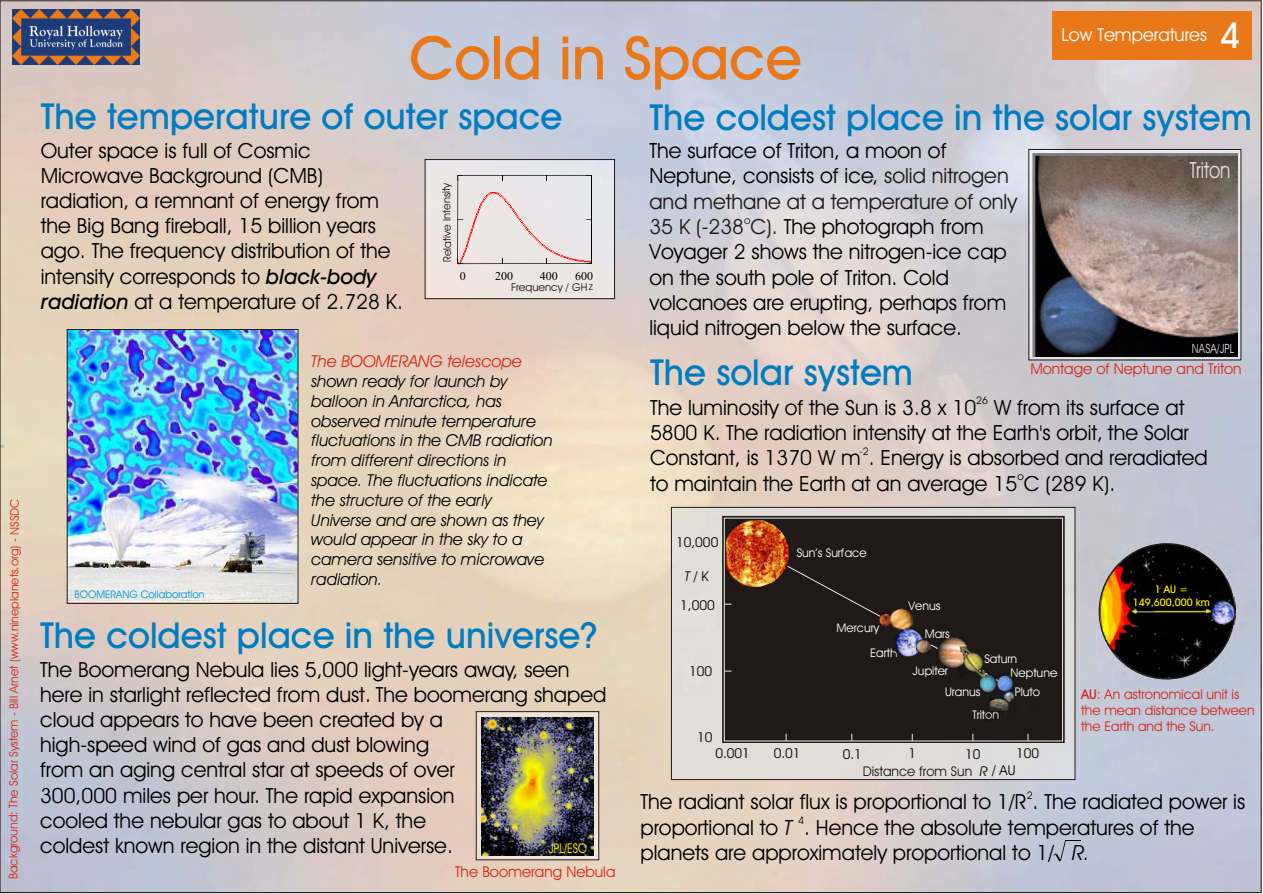
<style>
.page{position:relative;width:1263px;height:894px;background:#fff}
.page>*{position:absolute;margin:0;border:0;box-sizing:border-box;transform-origin:0 0}
.t1{font:60px "Avant Garde Md BT";color:#e8781a}
.t2{font:36px "Avant Garde Md BT";color:#007dc2}
.t3{font:22.35px "Avant Garde Bk BT";color:#dedede;scale:.83 1}
.t4{font:21px/25.2px "Avant Garde Bk BT";color:#000}
.t5{font:21px "Avant Garde Bk BT";color:#1f1a17}
.t6{font:18px "Avant Garde Bk BT";color:#fff}
.t7{font:italic 16.5px/19.8px "Avant Garde Bk BT";color:#000}
.t8{font:italic 16.5px "Avant Garde Bk BT";color:#d9261c}
.t9{font:15px "Avant Garde Bk BT";color:#d9261c}
.t10{font:13.65px "Avant Garde Bk BT";color:#000}
.t11{font:italic 13.65px "Avant Garde Bk BT";color:#000}
.t12{font:13.5px/16.2px "Avant Garde Bk BT";color:#d9261c}
.t13{font:13.5px "Avant Garde Bk BT";color:#1f1a17}
.t14{font:13.5px "Avant Garde Bk BT";color:#fff500;scale:.83 1}
.t15{font:12.75px "Avant Garde Bk BT";color:#dedede;scale:.83 1}
.t16{font:12px "Avant Garde Bk BT";color:#fff}
.t17{font:12px "Avant Garde Bk BT";letter-spacing:-.005em;color:#d9261c}
.t18{font:12px "Times New Roman";color:#000}
.t19{font:10.8px "Avant Garde Bk BT";color:#1f1a17}
.t20{font:10.5px "Avant Garde Bk BT";color:#0094de}
.t21{font:10.5px/12.6px "Avant Garde Md BT";color:#fff500;text-align:center}
.t22{font:10.5px "Avant Garde Bk BT";color:#000}
.t23{font:10.5px "Avant Garde Bk BT";color:#1f1a17}
.s1{font-family:"Avant Garde Md BT";font-size:36px}
.s2{font-family:"Avant Garde Md BT";font-style:italic}
.s3{color:#383633}
.s4{color:#1f1a17}
.s5{font-style:normal}
.s6{font-style:italic;font-size:13.65px;color:#000}
.s7{font-size:13.65px;color:#000}
.s8{font-family:"Avant Garde Md BT"}
.s9{font-style:italic}
</style>
<div class="page">
<img style="left:2px;top:2px;width:1258px;height:889px">
<svg style="left:1053px;top:840px;width:28px;height:21px"></svg>
<img style="left:69px;top:331px;width:227px;height:271px">
<div style="left:67px;top:329px;width:231px;height:275px;border:1px solid #1f1a17"></div>
<img style="left:478px;top:713px;width:119px;height:145px">
<div style="left:476px;top:711px;width:123px;height:149px;border:1px solid #1f1a17"></div>
<img style="left:481px;top:718px;width:112px;height:138px">
<img style="left:427px;top:161px;width:186px;height:136px">
<div style="left:425px;top:159px;width:190px;height:140px;border:1px solid #1f1a17"></div>
<img style="left:1031px;top:151px;width:208px;height:207px">
<img style="left:1032px;top:153px;width:205px;height:203px">
<img style="left:1099px;top:544px;width:136px;height:136px">
<img style="left:1209px;top:601px;width:26px;height:24px">
<img style="left:673px;top:509px;width:400px;height:269px">
<div style="left:671px;top:507px;width:404px;height:273px;border:1px solid #1f1a17"></div>
<div style="left:723px;top:516px;width:341px;height:227px;background:#1f1a17;border:1px solid #1f1a17"></div>
<svg style="left:789px;top:566px;width:222px;height:108px"></svg>
<img style="left:979px;top:678px;width:7px;height:15px">
<img style="left:879px;top:613px;width:11px;height:13px">
<img style="left:890px;top:608px;width:22px;height:22px">
<img style="left:937px;top:636px;width:31px;height:31px">
<img style="left:893px;top:629px;width:30px;height:27px">
<img style="left:917px;top:639px;width:14px;height:14px">
<img style="left:958px;top:646px;width:31px;height:32px">
<img style="left:986px;top:674px;width:32px;height:45px">
<img style="left:726px;top:520px;width:63px;height:67px">
<div style="left:724px;top:518px;width:339px;height:223px;border:1px solid #ededed"></div>
<svg style="left:458px;top:176px;width:5px;height:5px"></svg>
<svg style="left:586px;top:176px;width:5px;height:5px"></svg>
<svg style="left:458px;top:192px;width:133px;height:71px;background:#ebdfe0"></svg>
<hr style="left:458px;top:175px;width:134px;height:1px;background:#000">
<hr style="left:591px;top:175px;width:1px;height:89px;background:#000">
<hr style="left:458px;top:263px;width:134px;height:1px;background:#000">
<hr style="left:457px;top:175px;width:1px;height:89px;background:#000">
<div style="left:1052px;top:11px;width:200px;height:49px;background:#e8781a"></div>
<img style="left:12px;top:9px;width:128px;height:55px">
<p class="t17" style="left:9px;top:879px;width:382px;rotate:-90deg">Background: The Solar System - Bill Arnet (www.nineplanets.org) - NSSDC</p>
<h1 class="t1" style="left:409px;top:34px;width:394px">Cold in Space</h1>
<p class="t6" style="left:1062px;top:28px;width:180px">Low Temperatures <span class="s1">4</span></p>
<h2 class="t2" style="left:41px;top:102px;width:523px">The temperature of outer space</h2>
<p class="t4" style="left:41px;top:140px;width:364px">Outer space is full of Cosmic Microwave Background (CMB) radiation, a remnant of energy from the Big Bang fireball, 15 billion years ago. The frequency distribution of the intensity corresponds to <span class="s2">black-body radiation</span> at a temperature of 2.728 K.</p>
<p class="t19" style="left:443px;top:262px;width:81px;rotate:-91deg">Re al t vi e nI et nsity</p>
<p class="t18" style="left:460px;top:272px;width:7px">0</p>
<p class="t18" style="left:495px;top:272px;width:19px">200</p>
<p class="t18" style="left:540px;top:272px;width:19px">400</p>
<p class="t18" style="left:575px;top:272px;width:19px">600</p>
<p class="t19" style="left:511px;top:282px;width:84px">Frequency / GH<span class="s3">z</span></p>
<p class="t20" style="left:75px;top:590px;width:132px">BOOMERANG Collaboration</p>
<p class="t8" style="left:311px;top:355px;width:212px">The BOOMERANG telescope</p>
<p class="t7" style="left:311px;top:373px;width:243px">shown ready for launch by balloon in Antarctica, has observed minute temperature fluctuations in the CMB radiation from different directions in space. The fluctuations indicate the structure of the early<br>Universe and are shown as they would appear in the sky to a camera sensitive to microwave radiation.</p>
<h2 class="t2" style="left:40px;top:621px;width:559px">The coldest place in the universe?</h2>
<p class="t4" style="left:40px;top:659px;width:568px">The Boomerang Nebula lies 5,000 light-years away, seen here in starlight reflected from dust. The boomerang shaped cloud appears to have been created by a<br>high-speed wind of gas and dust blowing<br>from an aging central star at speeds of over<br>300,000 miles per hour. The rapid expansion<br>cooled the nebular gas to about 1 K, the<br>coldest known region in the distant Universe.</p>
<p class="t14" style="left:549px;top:842px;width:47px">JPL/ESO</p>
<p class="t9" style="left:455px;top:866px;width:162px">The Boomerang Nebula</p>
<h2 class="t2" style="left:649px;top:102px;width:604px">The coldest place in the solar system</h2>
<p class="t4" style="left:649px;top:140px;width:361px">The surface of Triton, a moon of<br>Neptune, consists of ice, <span class="s4">solid nitrogen</span></p>
<p class="t4" style="left:649px;top:216px;width:359px"><span class="s4">35 K (-238 C).</span> The photograph from Voyager 2 shows the nitrogen-ice cap on the south pole of Triton. Cold volcanoes are erupting, perhaps from liquid nitrogen below the surface.</p>
<p class="t3" style="left:1190px;top:161px;width:51px">Triton</p>
<p class="t5" style="left:649px;top:193px;width:369px">and methane at a temperature of only</p>
<p class="t23" style="left:744px;top:216px;width:8px">o</p>
<h2 class="t2" style="left:650px;top:358px;width:265px">The solar system</h2>
<p class="t15" style="left:1192px;top:343px;width:52px">NASA/JPL</p>
<p class="t9" style="left:1030px;top:363px;width:213px">Montage of Neptune and Triton</p>
<p class="t22" style="left:976px;top:396px;width:13px">26</p>
<p class="t4" style="left:650px;top:396px;width:540px">The luminosity of the Sun is 3.8 x 10 W from its surface at<br>5800 K. The radiation intensity at the Earth's orbit, the Solar</p>
<p class="t22" style="left:859px;top:447px;width:11px">-2</p>
<p class="t4" style="left:650px;top:447px;width:559px">Constant, is 1370 W m . Energy is absorbed and reradiated</p>
<p class="t22" style="left:1017px;top:472px;width:8px">o</p>
<p class="t4" style="left:650px;top:473px;width:467px">to maintain the Earth at an average 15 C (289 K).</p>
<p class="t10" style="left:676px;top:537px;width:44px">10,000</p>
<p class="t11" style="left:685px;top:571px;width:26px">T/<span class="s5">K</span></p>
<p class="t10" style="left:680px;top:599px;width:36px">1,000</p>
<p class="t10" style="left:689px;top:666px;width:25px">100</p>
<p class="t10" style="left:697px;top:731px;width:17px">10</p>
<p class="t16" style="left:797px;top:547px;width:71px">Sun’s Surface</p>
<p class="t16" style="left:837px;top:623px;width:44px">Mercury</p>
<p class="t16" style="left:870px;top:648px;width:28px">Earth</p>
<p class="t16" style="left:909px;top:601px;width:34px">Venus</p>
<p class="t16" style="left:925px;top:629px;width:27px">Mars</p>
<p class="t16" style="left:913px;top:666px;width:37px">Jupiter</p>
<p class="t16" style="left:984px;top:654px;width:34px">Saturn</p>
<p class="t16" style="left:1011px;top:668px;width:48px">Neptune</p>
<p class="t16" style="left:945px;top:687px;width:37px">Uranus</p>
<p class="t16" style="left:973px;top:709px;width:28px">Triton</p>
<p class="t16" style="left:1015px;top:687px;width:27px">Pluto</p>
<p class="t10" style="left:715px;top:748px;width:36px">0.001</p>
<p class="t10" style="left:774px;top:748px;width:28px">0.01</p>
<p class="t10" style="left:843px;top:748px;width:21px">0.1</p>
<p class="t10" style="left:909px;top:748px;width:9px">1</p>
<p class="t10" style="left:965px;top:748px;width:17px">10</p>
<p class="t10" style="left:1016px;top:748px;width:25px">100</p>
<p class="t13" style="left:863px;top:766px;width:154px">Distance from Sun <span class="s6">R</span> <span class="s7">/ AU</span></p>
<p class="t21" style="left:1133px;top:584px;width:79px">1 AU =<br>149,600,000 km</p>
<p class="t12" style="left:1081px;top:687px;width:175px"><span class="s8">AU</span>: An astronomical unit is the mean distance between the Earth and the Sun.</p>
<p class="t22" style="left:1027px;top:791px;width:7px">2</p>
<p class="t4" style="left:640px;top:791px;width:606px">The radiant solar flux is proportional to 1/R . The radiated power is</p>
<p class="t22" style="left:798px;top:817px;width:7px">4</p>
<p class="t4" style="left:640px;top:817px;width:556px">proportional to <span class="s9">T</span> . Hence the absolute temperatures of the planets are approximately proportional to 1/ <span class="s9">R.</span></p>
</div>
